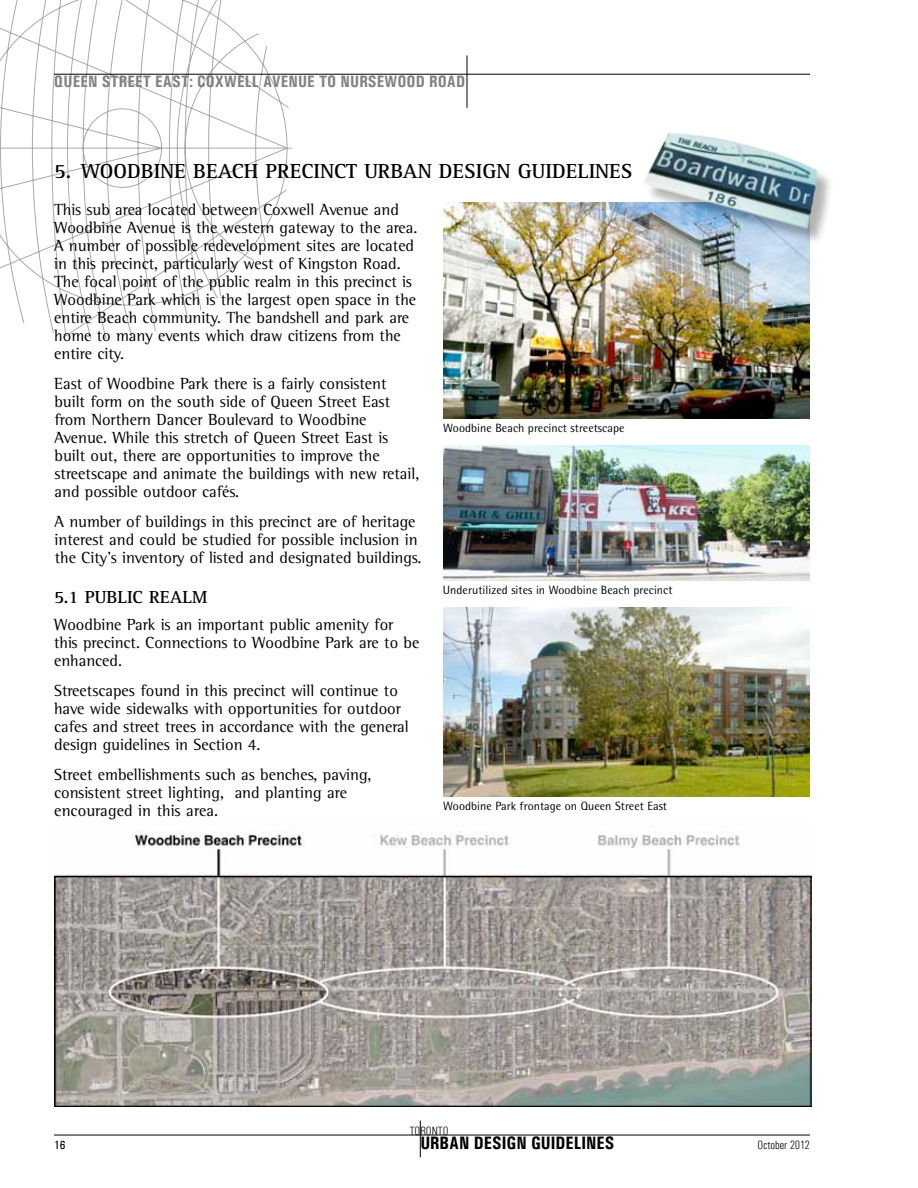
<style>
.page{position:relative;width:918px;height:1188px;background:#fff}
.page>*{position:absolute;margin:0;border:0;box-sizing:border-box;transform-origin:0 0}
.t1{font:700 21px "Rotis Serif";color:#000}
.t2{font:700 18px "Univers Condensed";color:#000}
.t3{font:700 18px "Rotis Serif";color:#000}
.t4{font:16.5px/18px "Rotis Semi Serif";color:#000}
.t5{font:700 16.5px "Univers Condensed";letter-spacing:.005em;color:#808285}
.t6{font:12px "Rotis Semi Sans";letter-spacing:.005em;color:#000}
.t7{font:300 condensed 12px "Univers";color:#000}
.t8{font:500 12px "Univers Condensed";color:#000}
</style>
<div class="page">
<svg style="left:0;top:0;width:293px;height:340px"></svg>
<hr style="left:54px;top:74px;width:756px;height:1px;background:#000">
<hr style="left:467px;top:55px;width:1px;height:53px;background:#000">
<hr style="left:54px;top:1135px;width:756px;height:1px;background:#000">
<hr style="left:420px;top:1120px;width:1px;height:37px;background:#000">
<img style="left:443px;top:446px;width:367px;height:134px">
<img style="left:54px;top:831px;width:758px;height:276px">
<img style="left:443px;top:202px;width:367px;height:216px">
<div style="left:644px;top:134px;width:190px;height:111px;background:#000;opacity:.3"></div>
<img style="left:638px;top:132px;width:190px;height:104px">
<img style="left:443px;top:608px;width:367px;height:188px">
<p class="t5" style="left:54px;top:72px;width:413px">QUEEN STREET EAST: COXWELL AVENUE TO NURSEWOOD ROAD</p>
<p class="t1" style="left:54px;top:159px;width:555px">5. WOODBINE BEACH PRECINCT URBAN DESIGN GUIDELINES</p>
<p class="t4" style="left:54px;top:200px;width:365px">This sub area located between Coxwell Avenue and Woodbine Avenue is the western gateway to the area.<br>A number of possible redevelopment sites are located in this precinct, particularly west of Kingston Road.<br>The focal point of the public realm in this precinct is Woodbine Park which is the largest open space in the entire Beach community. The bandshell and park are home to many events which draw citizens from the entire city.</p>
<p class="t4" style="left:54px;top:374px;width:367px">East of Woodbine Park there is a fairly consistent built form on the south side of Queen Street East from Northern Dancer Boulevard to Woodbine Avenue. While this stretch of Queen Street East is built out, there are opportunities to improve the streetscape and animate the buildings with new retail, and possible outdoor cafés.</p>
<p class="t4" style="left:55px;top:512px;width:368px">A number of buildings in this precinct are of heritage interest and could be studied for possible inclusion in the City’s inventory of listed and designated buildings.</p>
<p class="t3" style="left:54px;top:587px;width:108px">5.1 PUBLIC REALM</p>
<p class="t4" style="left:54px;top:616px;width:367px">Woodbine Park is an important public amenity for this precinct. Connections to Woodbine Park are to be enhanced.</p>
<p class="t4" style="left:54px;top:682px;width:356px">Streetscapes found in this precinct will continue to have wide sidewalks with opportunities for outdoor cafes and street trees in accordance with the general design guidelines in Section 4.</p>
<p class="t4" style="left:54px;top:766px;width:319px">Street embellishments such as benches, paving, consistent street lighting, and planting are encouraged in this area.</p>
<p class="t6" style="left:443px;top:421px;width:183px">Woodbine Beach precinct streetscape</p>
<p class="t6" style="left:443px;top:583px;width:231px">Underutilized sites in Woodbine Beach precinct</p>
<p class="t6" style="left:443px;top:799px;width:225px">Woodbine Park frontage on Queen Street East</p>
<p class="t8" style="left:54px;top:1138px;width:13px">16</p>
<p class="t7" style="left:410px;top:1124px;width:40px">TORONTO</p>
<p class="t2" style="left:420px;top:1132px;width:195px">URBAN DESIGN GUIDELINES</p>
<p class="t7" style="left:758px;top:1138px;width:54px">October 2012</p>
</div>
